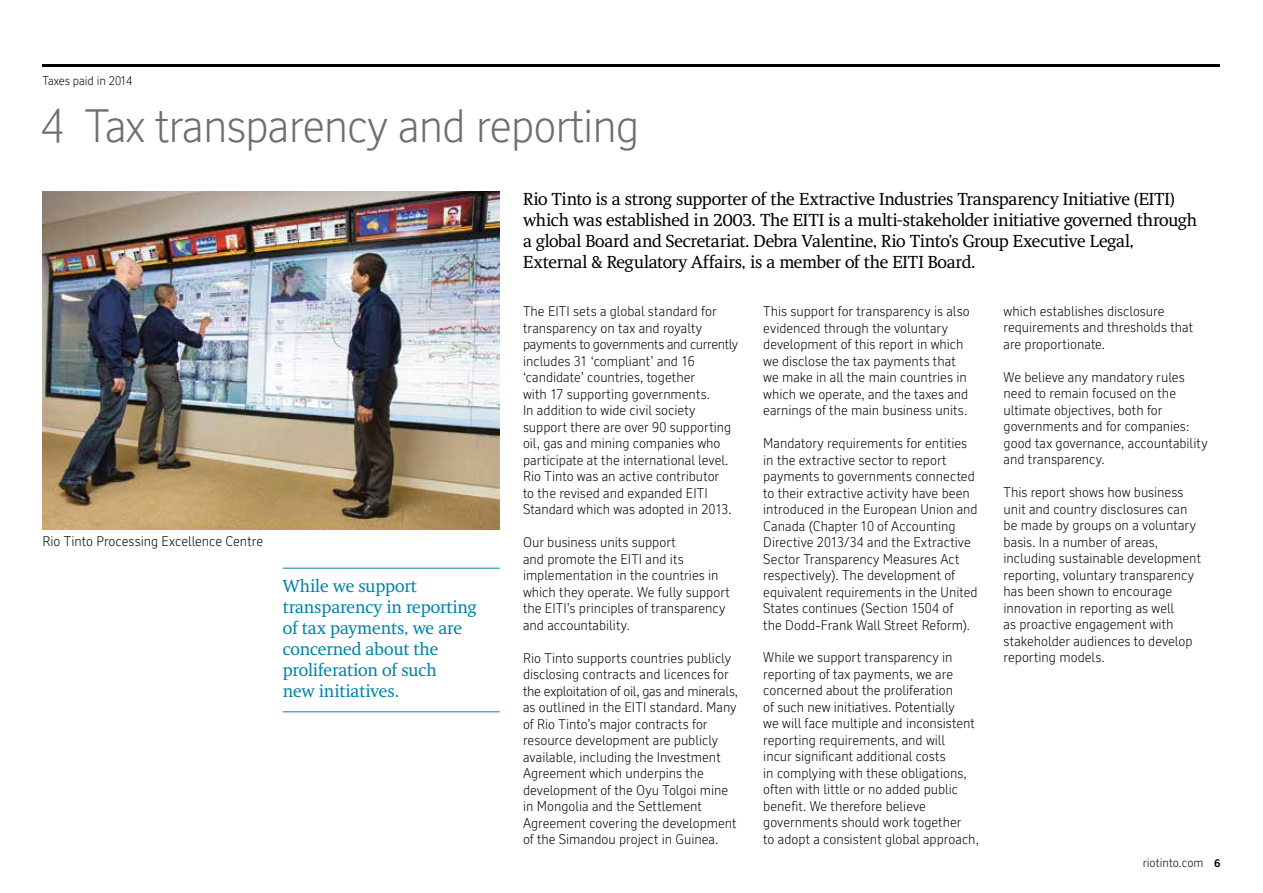
<style>
.page{position:relative;width:1263px;height:893px;background:#fff}
.page>*{position:absolute;margin:0;border:0;box-sizing:border-box;transform-origin:0 0}
.t1{font:300 45px "RT Vickerman";letter-spacing:-.025em;color:#6d6e71}
.t2{font:18px/21px "RT Albanese";letter-spacing:-.02em;color:#000}
.t3{font:18px/21px "RT Albanese";letter-spacing:-.01em;color:#0083a8}
.t4{font:300 13.5px/16.5px "RT Vickerman";color:#000}
.t5{font:300 12px "RT Vickerman";letter-spacing:-.01em;color:#000}
.s1{font-weight:700;font-size:10.5px}
</style>
<div class="page">
<hr style="left:43px;top:64px;width:1177px;height:3px;background:#000">
<img style="left:43px;top:191px;width:457px;height:338px">
<hr style="left:283px;top:568px;width:217px;height:1px;background:#0083a8">
<hr style="left:283px;top:712px;width:217px;height:1px;background:#0083a8">
<p class="t5" style="left:43px;top:73px;width:91px">Taxes paid in 2014</p>
<h1 class="t1" style="left:41px;top:99px;width:600px">4 Tax transparency and reporting</h1>
<p class="t4" style="left:43px;top:533px;width:222px">Rio Tinto Processing Excellence Centre</p>
<h2 class="t3" style="left:283px;top:575px;width:195px">While we support transparency in reporting of tax payments, we are concerned about the proliferation of such<br>new initiatives.</h2>
<p class="t2" style="left:523px;top:188px;width:676px">Rio Tinto is a strong supporter of the Extractive Industries Transparency Initiative (EITI) which was established in 2003. The EITI is a multi-stakeholder initiative governed through a global Board and Secretariat. Debra Valentine, Rio Tinto’s Group Executive Legal, External &amp; Regulatory Affairs, is a member of the EITI Board.</p>
<p class="t4" style="left:523px;top:303px;width:217px">The EITI sets a global standard for transparency on tax and royalty payments to governments and currently includes 31 ‘compliant’ and 16 ‘candidate’ countries, together<br>with 17 supporting governments.<br>In addition to wide civil society support there are over 90 supporting oil, gas and mining companies who participate at the international level.<br>Rio Tinto was an active contributor<br>to the revised and expanded EITI Standard which was adopted in 2013.</p>
<p class="t4" style="left:523px;top:534px;width:208px">Our business units support<br>and promote the EITI and its implementation in the countries in which they operate. We fully support the EITI’s principles of transparency and accountability.</p>
<p class="t4" style="left:523px;top:649px;width:217px">Rio Tinto supports countries publicly disclosing contracts and licences for the exploitation of oil, gas and minerals, as outlined in the EITI standard. Many of Rio Tinto’s major contracts for resource development are publicly available, including the Investment Agreement which underpins the development of the Oyu Tolgoi mine in Mongolia and the Settlement Agreement covering the development of the Simandou project in Guinea.</p>
<p class="t4" style="left:763px;top:303px;width:208px">This support for transparency is also evidenced through the voluntary development of this report in which we disclose the tax payments that we make in all the main countries in which we operate, and the taxes and earnings of the main business units.</p>
<p class="t4" style="left:763px;top:435px;width:216px">Mandatory requirements for entities in the extractive sector to report payments to governments connected to their extractive activity have been introduced in the European Union and Canada (Chapter 10 of Accounting Directive 2013/34 and the Extractive Sector Transparency Measures Act respectively). The development of equivalent requirements in the United States continues (Section 1504 of<br>the Dodd-Frank Wall Street Reform).</p>
<p class="t4" style="left:763px;top:649px;width:217px">While we support transparency in reporting of tax payments, we are concerned about the proliferation<br>of such new initiatives. Potentially<br>we will face multiple and inconsistent reporting requirements, and will<br>incur significant additional costs<br>in complying with these obligations, often with little or no added public benefit. We therefore believe governments should work together<br>to adopt a consistent global approach,</p>
<p class="t4" style="left:1003px;top:303px;width:191px">which establishes disclosure requirements and thresholds that are proportionate.</p>
<p class="t4" style="left:1003px;top:369px;width:206px">We believe any mandatory rules need to remain focused on the ultimate objectives, both for governments and for companies: good tax governance, accountability and transparency.</p>
<p class="t4" style="left:1003px;top:484px;width:199px">This report shows how business unit and country disclosures can be made by groups on a voluntary basis. In a number of areas, including sustainable development reporting, voluntary transparency has been shown to encourage innovation in reporting as well<br>as proactive engagement with stakeholder audiences to develop reporting models.</p>
<p class="t5" style="left:1143px;top:856px;width:79px">riotinto.com <span class="s1">6</span></p>
</div>
